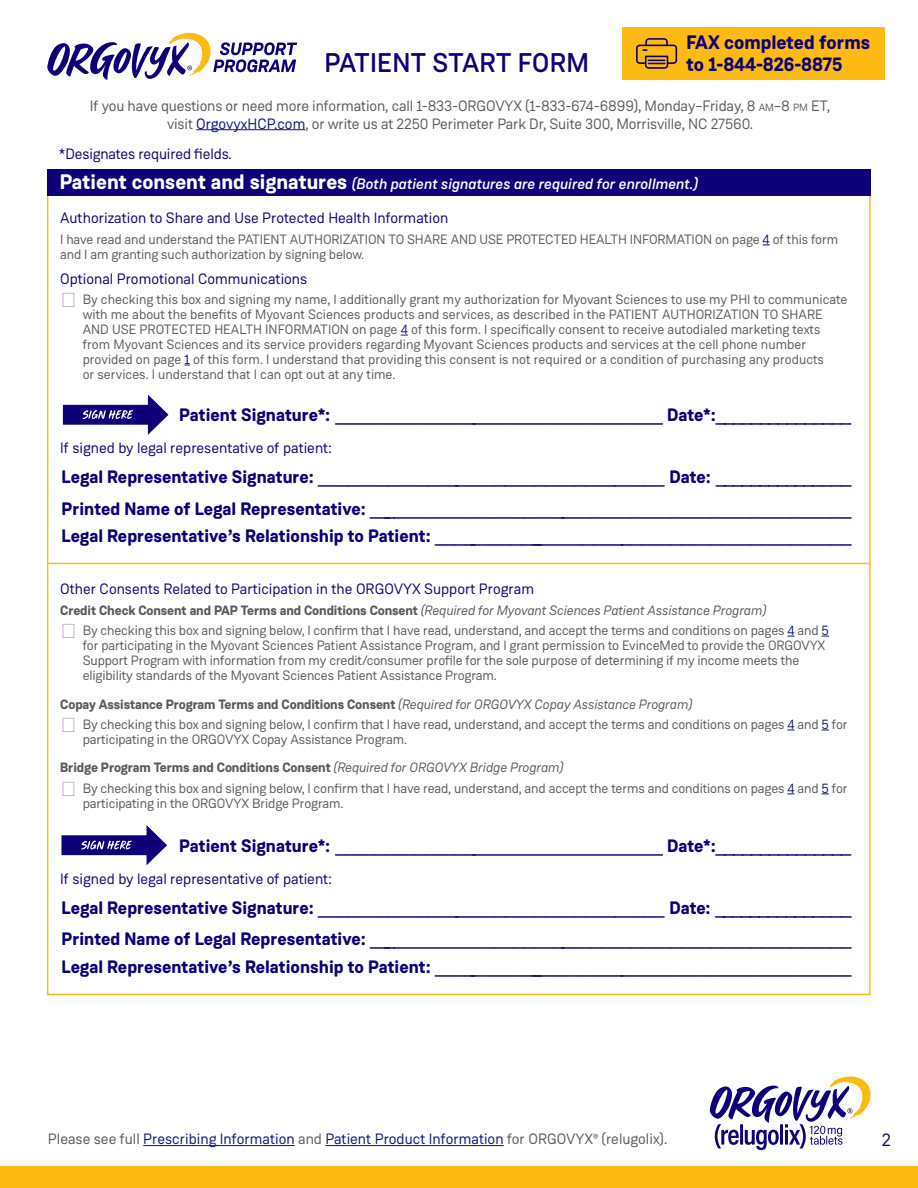
<style>
.page{position:relative;width:918px;height:1188px;background:#fff}
.page>*{position:absolute;margin:0;border:0;box-sizing:border-box;transform-origin:0 0}
.t1{font:500 27px "Weissenhof Grotesk";letter-spacing:.01em;color:#0e0078}
.t2{font:700 19.5px/22.5px "Weissenhof Grotesk";color:#0e0078}
.t3{font:18px/31.5px "Arial";color:#0e0078}
.t4{font:700 18px "Weissenhof Grotesk";color:#0e0078}
.t5{font:18px "Weissenhof Grotesk";color:#0e0078}
.t6{font:15px "Weissenhof Grotesk";color:#0e0078}
.t7{font:15px/18px "Weissenhof Grotesk";letter-spacing:-.01em;color:#58595b;text-align:center}
.t8{font:15px "Weissenhof Grotesk";color:#0f1278}
.t9{font:italic 500 15px "Weissenhof Grotesk";color:#fff}
.t10{font:13.5px/15px "Weissenhof Grotesk";letter-spacing:-.01em;color:#58595b}
.s1{font-size:10.5px}
.s2{color:#0f1278}
.s3{font-weight:700;font-style:normal;font-size:21px}
.s4{font-family:"Weissenhof Grotesk";font-weight:700}
.s5{font-family:"Arial";font-weight:400}
.s6{font-weight:700}
.s7{font-style:italic}
.s8{color:#58595b}
</style>
<div class="page">
<svg style="left:709px;top:1076px;width:162px;height:74px"></svg>
<div style="left:47px;top:169px;width:823px;height:27px;background:#0e0078"></div>
<div style="left:0;top:1166px;width:918px;height:22px;background:#fdba12"></div>
<div style="left:622px;top:27px;width:262px;height:53px;background:#fdba12"></div>
<div style="left:645px;top:38px;width:23px;height:21px;border:2px solid #0e0078;border-radius:3px"></div>
<div style="left:637px;top:45px;width:39px;height:18px;background:#fdba12;border-radius:3px"></div>
<div style="left:636px;top:45px;width:41px;height:19px;border:2px solid #0e0078;border-radius:3px"></div>
<svg style="left:643px;top:49px;width:26px;height:20px"></svg>
<svg style="left:47px;top:33px;width:250px;height:47px"></svg>
<hr style="left:143px;top:1145px;width:152px;height:1px;background:#0f1278">
<hr style="left:325px;top:1145px;width:179px;height:1px;background:#0f1278">
<svg style="left:61px;top:825px;width:106px;height:41px"></svg>
<svg style="left:62px;top:395px;width:107px;height:40px"></svg>
<hr style="left:196px;top:129px;width:109px;height:1px;background:#0f1278">
<hr style="left:48px;top:563px;width:821px;height:1px;background:#fdba12">
<h1 class="t1" style="left:324px;top:46px;width:266px">PATIENT START FORM</h1>
<h2 class="t2" style="left:686px;top:31px;width:185px">FAX completed forms to 1-844-826-8875</h2>
<p class="t7" style="left:90px;top:96px;width:742px">If you have questions or need more information, call 1-833-ORGOVYX (1-833-674-6899), Monday–Friday, 8 <span class="s1">AM</span>–8 <span class="s1">PM</span> ET, visit <span class="s2">OrgovyxHCP.com</span>, or write us at 2250 Perimeter Park Dr, Suite 300, Morrisville, NC 27560.</p>
<p class="t6" style="left:59px;top:145px;width:174px">*Designates required fields.</p>
<p class="t9" style="left:60px;top:175px;width:640px"><span class="s3">Patient consent and signatures</span> (Both patient signatures are required for enrollment.)</p>
<p class="t6" style="left:60px;top:208px;width:390px">Authorization to Share and Use Protected Health Information</p>
<p class="t10" style="left:60px;top:232px;width:779px">I have read and understand the PATIENT AUTHORIZATION TO SHARE AND USE PROTECTED HEALTH INFORMATION on page <span class="s2">4</span> of this form and I am granting such authorization by signing below.</p>
<p class="t6" style="left:60px;top:269px;width:249px">Optional Promotional Communications</p>
<p class="t10" style="left:83px;top:292px;width:766px">By checking this box and signing my name, I additionally grant my authorization for Myovant Sciences to use my PHI to communicate with me about the benefits of Myovant Sciences products and services, as described in the PATIENT AUTHORIZATION TO SHARE AND USE PROTECTED HEALTH INFORMATION on page <span class="s2">4</span> of this form. I specifically consent to receive autodialed marketing texts from Myovant Sciences and its service providers regarding Myovant Sciences products and services at the cell phone number provided on page <span class="s2">1</span> of this form. I understand that providing this consent is not required or a condition of purchasing any products<br>or services. I understand that I can opt out at any time.</p>
<h3 class="t3" style="left:179px;top:400px;width:673px"><span class="s4">Patient Signature*:</span> _________________________________ <span class="s4">Date*:</span> _______________</h3>
<p class="t6" style="left:60px;top:439px;width:273px">If signed by legal representative of patient:</p>
<h3 class="t3" style="left:62px;top:461px;width:792px"><span class="s4">Legal Representative Signature:</span> ___________________________________ <span class="s4">Date:</span> _______________<br><span class="s4">Printed Name of Legal Representative:</span> _________________________________________________</h3>
<h3 class="t4" style="left:61px;top:525px;width:791px">Legal Representative’s Relationship to Patient: <span class="s5">___________________________________________</span></h3>
<p class="t6" style="left:60px;top:580px;width:475px">Other Consents Related to Participation in the ORGOVYX Support Program</p>
<p class="t10" style="left:83px;top:600px;width:748px;line-height:20.4px;text-indent:-23px"><span class="s6">Credit Check Consent and PAP Terms and Conditions Consent</span> <span class="s7">(Required for Myovant Sciences Patient Assistance Program)<br></span>By checking this box and signing below, I confirm that I have read, understand, and accept the terms and conditions on pages <span class="s2">4</span> and <span class="s2">5</span></p>
<p class="t10" style="left:83px;top:638px;width:744px">for participating in the Myovant Sciences Patient Assistance Program, and I grant permission to EvinceMed to provide the ORGOVYX<br>Support Program with information from my credit/consumer profile for the sole purpose of determining if my income meets the eligibility standards of the Myovant Sciences Patient Assistance Program.</p>
<p class="t10" style="left:83px;top:694px;width:766px;line-height:20.4px;text-indent:-23px"><span class="s6">Copay Assistance Program Terms and Conditions Consent</span> <span class="s7">(Required for ORGOVYX Copay Assistance Program)<br></span>By checking this box and signing below, I confirm that I have read, understand, and accept the terms and conditions on pages <span class="s2">4</span> and <span class="s2">5</span> for</p>
<p class="t10" style="left:60px;top:725px;width:505px;line-height:28.5px;text-indent:23px">participating in the ORGOVYX Copay Assistance Program.<br><span class="s6">Bridge Program Terms and Conditions Consent</span> <span class="s7">(Required for ORGOVYX Bridge Program)</span></p>
<p class="t10" style="left:83px;top:781px;width:766px">By checking this box and signing below, I confirm that I have read, understand, and accept the terms and conditions on pages <span class="s2">4</span> and <span class="s2">5</span> for participating in the ORGOVYX Bridge Program.</p>
<h3 class="t3" style="left:179px;top:830px;width:673px"><span class="s4">Patient Signature*:</span> _________________________________ <span class="s4">Date*:</span> _______________</h3>
<p class="t6" style="left:60px;top:870px;width:273px">If signed by legal representative of patient:</p>
<h3 class="t3" style="left:62px;top:892px;width:792px"><span class="s4">Legal Representative Signature:</span> ___________________________________ <span class="s4">Date:</span> _______________<br><span class="s4">Printed Name of Legal Representative:</span> _________________________________________________</h3>
<h3 class="t4" style="left:61px;top:955px;width:791px">Legal Representative’s Relationship to Patient: <span class="s5">___________________________________________</span></h3>
<p class="t8" style="left:48px;top:1130px;width:621px"><span class="s8">Please see full</span> Prescribing Information <span class="s8">and</span> Patient Product Information <span class="s8">for ORGOVYX</span><sup>®</sup> <span class="s8">(relugolix).</span></p>
<h3 class="t5" style="left:882px;top:1129px;width:11px">2</h3>
</div>
